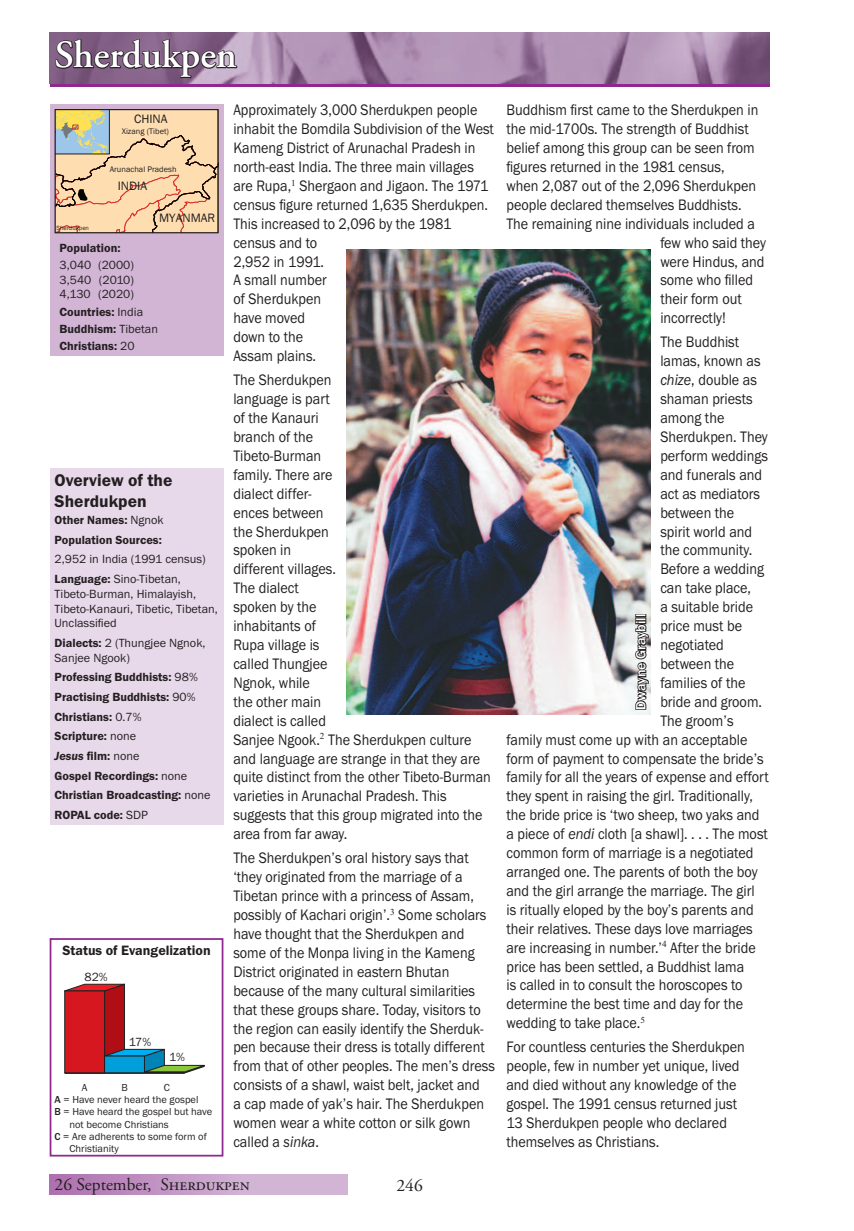
<style>
.page{position:relative;width:854px;height:1231px;background:#fff}
.page>*{position:absolute;margin:0;border:0;box-sizing:border-box;transform-origin:0 0}
.t1{font:600 38.5px "Adobe Garamond Pro";color:#fff}
.t2{font:17.5px "Adobe Garamond Pro";color:#231f20}
.t3{font:600 17.5px/21px "Franklin Gothic";color:#231f20}
.t4{font:15.75px/18.9px "Franklin Gothic";color:#231f20;scale:.9 1}
.t5{font:600 14px "Franklin Gothic";color:#231f20}
.t6{font:500 14px "Franklin Gothic";color:#fff}
.t7{font:12.42px "Franklin Gothic";letter-spacing:.005em;color:#231f20}
.t8{font:600 12.25px/19.6px "Franklin Gothic";color:#231f20}
.t9{font:12.25px/14.7px "Franklin Gothic";color:#231f20}
.t10{font:10.5px "Franklin Gothic";color:#231f20}
.t11{font:8.22px "Franklin Gothic";color:#231f20}
.t12{font:6.3px "Franklin Gothic";color:#231f20}
.s1{font-weight:400}
.s2{font-weight:600}
.s3{font-style:italic}
.s4{font-weight:500}
</style>
<div class="page">
<hr style="left:50px;top:84px;width:719px;height:3px;background:#90268f">
<img style="left:50px;top:32px;width:719px;height:6px">
<svg style="left:50px;top:38px;width:719px;height:46px;background:#9c7e9f"></svg>
<div style="left:50px;top:104px;width:173px;height:251px;background:#d2b5d5"></div>
<svg style="left:57px;top:111px;width:159px;height:120px;background:#ebcda5"></svg>
<div style="left:55px;top:109px;width:163px;height:124px;border:1px solid #231f20"></div>
<div style="left:50px;top:468px;width:173px;height:356px;background:#e7d8ea"></div>
<div style="left:50px;top:1174px;width:297px;height:20px;background:linear-gradient(to right,#b176b2,#dac5de)"></div>
<svg style="left:64px;top:983px;width:141px;height:90px"></svg>
<div style="left:144px;top:1071px;width:40px;height:2px;border:1px solid #231f20"></div>
<div style="left:50px;top:938px;width:173px;height:218px;border:2px solid #90268f"></div>
<img style="left:346px;top:249px;width:304px;height:465px">
<svg style="left:633px;top:614px;width:18px;height:96px"></svg>
<hr style="left:64px;top:1072px;width:120px;height:1px;background:#231f20">
<h1 class="t1" style="left:55px;top:33px;width:183px">Sherdukpen</h1>
<p class="t7" style="left:134px;top:111px;width:35px">CHINA</p>
<p class="t11" style="left:122px;top:126px;width:49px">Xizang (Tibet)</p>
<p class="t11" style="left:110px;top:164px;width:68px">Arunachal Pradesh</p>
<p class="t12" style="left:57px;top:224px;width:34px">Sherdukpen</p>
<p class="t7" style="left:118px;top:178px;width:31px">INDIA</p>
<p class="t7" style="left:159px;top:210px;width:58px">MYANMAR</p>
<p class="t8" style="left:60px;top:238px;width:62px">Population:</p>
<p class="t9" style="left:60px;top:257px;width:76px;text-align:justify">3,040 (2000)<br>3,540 (2010)<br>4,130 (2020)</p>
<p class="t8" style="left:60px;top:303px;width:100px;line-height:17.2px">Countries: <span class="s1">India<br></span>Buddhism: <span class="s1">Tibetan<br></span>Christians: <span class="s1">20</span></p>
<p class="t3" style="left:55px;top:469px;width:119px">Overview of the<br>Sherdukpen</p>
<p class="t8" style="left:55px;top:510px;width:111px">Other Names: <span class="s1">Ngnok<br></span>Population Sources:</p>
<p class="t9" style="left:55px;top:549px;width:153px;line-height:19.6px">2,952 in India (1991 census)<br><span class="s2">Language:</span> Sino-Tibetan,</p>
<p class="t9" style="left:55px;top:586px;width:165px">Tibeto-Burman, Himalayish,<br>Tibeto-Kanauri, Tibetic, Tibetan,<br>Unclassified</p>
<p class="t9" style="left:55px;top:635px;width:152px"><span class="s2">Dialects:</span> 2 (Thungjee Ngnok,<br>Sanjee Ngook)</p>
<p class="t8" style="left:55px;top:667px;width:157px">Professing Buddhists: <span class="s1">98%<br></span>Practising Buddhists: <span class="s1">90%<br></span>Christians: <span class="s1">0.7%<br></span>Scripture: <span class="s1">none<br></span><span class="s3">Jesus</span> film: <span class="s1">none<br></span>Gospel Recordings: <span class="s1">none<br></span>Christian Broadcasting: <span class="s1">none<br></span>ROPAL code: <span class="s1">SDP</span></p>
<p class="t5" style="left:62px;top:941px;width:150px">Status of Evangelization</p>
<p class="t9" style="left:85px;top:968px;width:25px">82%</p>
<p class="t9" style="left:129px;top:1033px;width:24px">17%</p>
<p class="t9" style="left:169px;top:1049px;width:17px">1%</p>
<p class="t10" style="left:82px;top:1081px;width:7px">A</p>
<p class="t10" style="left:122px;top:1081px;width:8px">B</p>
<p class="t10" style="left:164px;top:1081px;width:8px">C</p>
<p class="t10" style="left:55px;top:1093px;width:145px"><span class="s4">A</span> = Have never heard the gospel</p>
<p class="t10" style="left:55px;top:1105px;width:159px"><span class="s4">B</span> = Have heard the gospel but have</p>
<p class="t10" style="left:69px;top:1117px;width:101px">not become Christians</p>
<p class="t10" style="left:55px;top:1130px;width:154px"><span class="s4">C</span> = Are adherents to some form of</p>
<p class="t10" style="left:69px;top:1142px;width:51px">Christianity</p>
<p class="t4" style="left:233px;top:100px;width:291px">Approximately 3,000 Sherdukpen people inhabit the Bomdila Subdivision of the West<br>Kameng District of Arunachal Pradesh in north-east India. The three main villages are Rupa,<sup>1</sup> Shergaon and Jigaon. The 1971 census figure returned 1,635 Sherdukpen.<br>This increased to 2,096 by the 1981 census and to<br>2,952 in 1991.<br>A small number<br>of Sherdukpen<br>have moved<br>down to the<br>Assam plains.</p>
<p class="t4" style="left:233px;top:370px;width:287px">The Sherdukpen<br>language is part<br>of the Kanauri<br>branch of the<br>Tibeto-Burman<br>family. There are<br>dialect differ-<br>ences between<br>the Sherdukpen<br>spoken in<br>different villages.<br>The dialect<br>spoken by the<br>inhabitants of<br>Rupa village is<br>called Thungjee<br>Ngnok, while<br>the other main<br>dialect is called<br>Sanjee Ngook.<sup>2</sup> The Sherdukpen culture and language are strange in that they are quite distinct from the other Tibeto-Burman varieties in Arunachal Pradesh. This suggests that this group migrated into the area from far away.</p>
<p class="t4" style="left:233px;top:848px;width:292px">The Sherdukpen’s oral history says that ‘they originated from the marriage of a Tibetan prince with a princess of Assam, possibly of Kachari origin’.<sup>3</sup> Some scholars have thought that the Sherdukpen and some of the Monpa living in the Kameng District originated in eastern Bhutan because of the many cultural similarities that these groups share. Today, visitors to the region can easily identify the Sherduk&shy;pen because their dress is totally different from that of other peoples. The men’s dress consists of a shawl, waist belt, jacket and<br>a cap made of yak’s hair. The Sherdukpen women wear a white cotton or silk gown called a <span class="s3">sinka</span>.</p>
<p class="t2" style="left:55px;top:1173px;width:197px">26 September, SHERDUKPEN</p>
<p class="t2" style="left:396px;top:1174px;width:28px">246</p>
<p class="t4" style="left:506px;top:100px;width:281px">Buddhism first came to the Sherdukpen in</p>
<p class="t4" style="left:506px;top:119px;width:270px">the mid-1700s. The strength of Buddhist</p>
<p class="t4" style="left:506px;top:138px;width:277px">belief among this group can be seen from</p>
<p class="t4" style="left:506px;top:157px;width:244px">figures returned in the 1981 census,</p>
<p class="t4" style="left:506px;top:176px;width:279px">when 2,087 out of the 2,096 Sherdukpen</p>
<p class="t4" style="left:506px;top:195px;width:263px">people declared themselves Buddhists.</p>
<p class="t4" style="left:506px;top:214px;width:277px">The remaining nine individuals included a</p>
<p class="t4" style="left:660px;top:233px;width:119px">few who said they</p>
<p class="t4" style="left:660px;top:252px;width:117px">were Hindus, and</p>
<p class="t4" style="left:660px;top:270px;width:105px">some who filled</p>
<p class="t4" style="left:660px;top:289px;width:92px">their form out</p>
<p class="t4" style="left:660px;top:308px;width:74px">incorrectly!</p>
<p class="t4" style="left:660px;top:332px;width:89px">The Buddhist</p>
<p class="t4" style="left:660px;top:351px;width:113px">lamas, known as</p>
<p class="t4" style="left:660px;top:370px;width:109px"><span class="s3">chize</span>, double as</p>
<p class="t4" style="left:660px;top:389px;width:104px">shaman priests</p>
<p class="t4" style="left:660px;top:408px;width:73px">among the</p>
<p class="t4" style="left:660px;top:427px;width:121px">Sherdukpen. They</p>
<p class="t4" style="left:660px;top:446px;width:121px">perform weddings</p>
<p class="t4" style="left:660px;top:465px;width:115px">and funerals and</p>
<p class="t4" style="left:660px;top:484px;width:112px">act as mediators</p>
<p class="t4" style="left:660px;top:502px;width:84px">between the</p>
<p class="t4" style="left:660px;top:521px;width:103px">spirit world and</p>
<p class="t4" style="left:660px;top:540px;width:103px">the community.</p>
<p class="t4" style="left:660px;top:559px;width:117px">Before a wedding</p>
<p class="t4" style="left:660px;top:578px;width:102px">can take place,</p>
<p class="t4" style="left:660px;top:597px;width:105px">a suitable bride</p>
<p class="t4" style="left:660px;top:616px;width:92px">price must be</p>
<p class="t4" style="left:660px;top:635px;width:72px">negotiated</p>
<p class="t4" style="left:660px;top:654px;width:84px">between the</p>
<p class="t4" style="left:660px;top:673px;width:96px">families of the</p>
<p class="t4" style="left:660px;top:691px;width:114px">bride and groom.</p>
<p class="t4" style="left:660px;top:710px;width:83px">The groom’s</p>
<p class="t4" style="left:506px;top:729px;width:269px">family must come up with an acceptable</p>
<p class="t4" style="left:506px;top:748px;width:287px">form of payment to compensate the bride’s</p>
<p class="t4" style="left:506px;top:767px;width:293px">family for all the years of expense and effort</p>
<p class="t4" style="left:506px;top:786px;width:275px">they spent in raising the girl. Traditionally,</p>
<p class="t4" style="left:506px;top:805px;width:283px">the bride price is ‘two sheep, two yaks and</p>
<p class="t4" style="left:506px;top:824px;width:292px">a piece of <span class="s3">endi</span> cloth [a shawl]. . . . The most</p>
<p class="t4" style="left:506px;top:843px;width:276px">common form of marriage is a negotiated</p>
<p class="t4" style="left:506px;top:862px;width:280px">arranged one. The parents of both the boy</p>
<p class="t4" style="left:506px;top:880px;width:277px">and the girl arrange the marriage. The girl</p>
<p class="t4" style="left:506px;top:899px;width:276px">is ritually eloped by the boy’s parents and</p>
<p class="t4" style="left:506px;top:918px;width:275px">their relatives. These days love marriages</p>
<p class="t4" style="left:506px;top:937px;width:278px">are increasing in number.’<sup>4</sup> After the bride</p>
<p class="t4" style="left:506px;top:956px;width:266px">price has been settled, a Buddhist lama</p>
<p class="t4" style="left:506px;top:975px;width:264px">is called in to consult the horoscopes to</p>
<p class="t4" style="left:506px;top:994px;width:264px">determine the best time and day for the</p>
<p class="t4" style="left:506px;top:1013px;width:155px">wedding to take place.<sup>5</sup></p>
<p class="t4" style="left:506px;top:1037px;width:266px">For countless centuries the Sherdukpen people, few in number yet unique, lived and died without any knowledge of the gospel. The 1991 census returned just 13 Sherdukpen people who declared themselves as Christians.</p>
<p class="t6" style="left:632px;top:709px;width:97px;rotate:-90deg">Dwayne Graybill</p>
</div>
